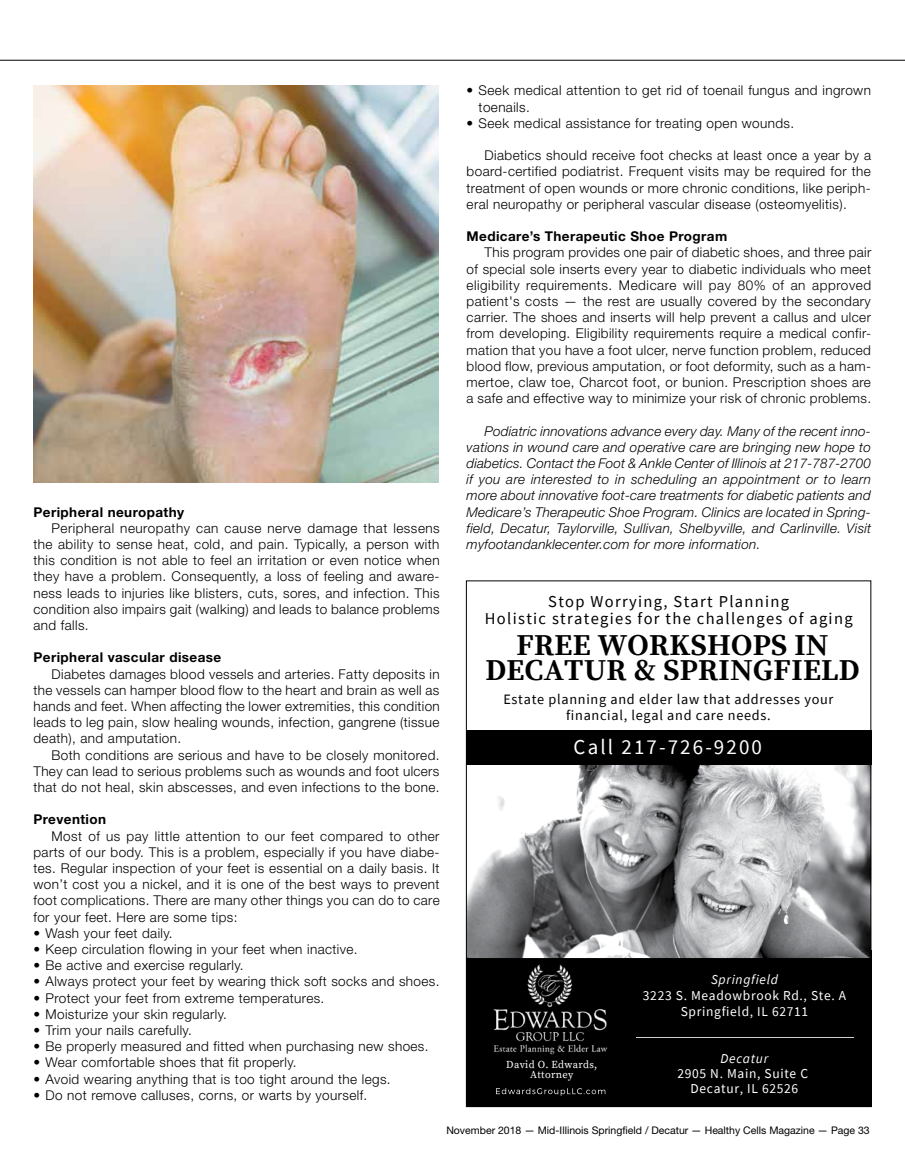
<style>
.page{position:relative;width:905px;height:1161px;background:#fff}
.page>*{position:absolute;margin:0;border:0;box-sizing:border-box;transform-origin:0 0}
.t1{font:700 30.3px/24.8px "Source Serif Pro";letter-spacing:.01em;color:#000;text-align:center}
.t2{font:21.15px "Source Sans Pro";letter-spacing:.1em;color:#fff}
.t3{font:16.65px/17px "Source Sans Pro";letter-spacing:.08em;color:#000;text-align:center}
.t4{font:14.4px/15.8px "Source Sans Pro";letter-spacing:.05em;color:#000;text-align:center}
.t5{font:13.65px/14.7px "Source Sans Pro";letter-spacing:.05em;color:#fff;text-align:center}
.t6{font:italic 13.65px "Source Sans Pro";letter-spacing:.05em;color:#fff}
.t7{font:300 13.5px/16.2px "Helvetica Neue LT Std";letter-spacing:.03em;color:#000;text-align:justify}
.t8{font:italic 300 13.5px/16.2px "Helvetica Neue LT Std";letter-spacing:.02em;color:#000;text-align:justify}
.t9{font:700 13.5px "Helvetica Neue LT Std";letter-spacing:.03em;color:#000}
.t10{font:10.65px/10.2px "Source Serif Pro";letter-spacing:.03em;color:#fff;text-align:center}
.t11{font:10.5px "Helvetica Neue LT Std";color:#000}
</style>
<div class="page">
<hr style="left:0;top:60px;width:904px;height:1px;background:#000">
<div style="left:466px;top:950px;width:405px;height:157px;background:#000"></div>
<svg style="left:496px;top:1088px;width:109px;height:8px"></svg>
<img style="left:468px;top:765px;width:401px;height:193px">
<div style="left:466px;top:730px;width:405px;height:35px;background:#000"></div>
<svg style="left:636px;top:1037px;width:217px;height:1px"></svg>
<img style="left:491px;top:957px;width:119px;height:98px">
<img style="left:34px;top:85px;width:404px;height:398px">
<p class="t9" style="left:33px;top:504px;width:152px">Peripheral neuropathy</p>
<p class="t7" style="left:33px;top:520px;width:408px;text-indent:18px">Peripheral neuropathy can cause nerve damage that lessens the ability to sense heat, cold, and pain. Typically, a person with this condition is not able to feel an irritation or even notice when they have a problem. Consequently, a loss of feeling and aware&shy;ness leads to injuries like blisters, cuts, sores, and infection. This condition also impairs gait (walking) and leads to balance problems and falls.</p>
<p class="t9" style="left:33px;top:649px;width:189px">Peripheral vascular disease</p>
<p class="t7" style="left:33px;top:666px;width:408px;text-indent:18px">Diabetes damages blood vessels and arteries. Fatty deposits in the vessels can hamper blood flow to the heart and brain as well as hands and feet. When affecting the lower extremities, this condition leads to leg pain, slow healing wounds, infection, gangrene (tissue death), and amputation.</p>
<p class="t7" style="left:33px;top:747px;width:407px;text-indent:18px">Both conditions are serious and have to be closely monitored.<br>They can lead to serious problems such as wounds and foot ulcers that do not heal, skin abscesses, and even infections to the bone.</p>
<p class="t9" style="left:33px;top:811px;width:74px">Prevention</p>
<p class="t7" style="left:33px;top:828px;width:407px;text-indent:18px">Most of us pay little attention to our feet compared to other parts of our body. This is a problem, especially if you have diabe&shy;tes. Regular inspection of your feet is essential on a daily basis. It won’t cost you a nickel, and it is one of the best ways to prevent foot complications. There are many other things you can do to care for your feet. Here are some tips:</p>
<p class="t7" style="left:33px;top:925px;width:141px">• Wash your feet daily.</p>
<p class="t7" style="left:33px;top:941px;width:326px">• Keep circulation flowing in your feet when inactive.</p>
<p class="t7" style="left:33px;top:957px;width:212px">• Be active and exercise regularly.</p>
<p class="t7" style="left:33px;top:973px;width:407px">• Always protect your feet by wearing thick soft socks and shoes.</p>
<p class="t7" style="left:33px;top:990px;width:292px">• Protect your feet from extreme temperatures.</p>
<p class="t7" style="left:33px;top:1006px;width:195px">• Moisturize your skin regularly.</p>
<p class="t7" style="left:33px;top:1022px;width:160px">• Trim your nails carefully.</p>
<p class="t7" style="left:33px;top:1038px;width:396px">• Be properly measured and fitted when purchasing new shoes.</p>
<p class="t7" style="left:33px;top:1054px;width:265px">• Wear comfortable shoes that fit properly.</p>
<p class="t7" style="left:33px;top:1071px;width:359px">• Avoid wearing anything that is too tight around the legs.</p>
<p class="t7" style="left:33px;top:1087px;width:335px">• Do not remove calluses, corns, or warts by yourself.</p>
<p class="t7" style="left:478px;top:82px;width:394px;text-indent:-12px">• Seek medical attention to get rid of toenail fungus and ingrown toenails.</p>
<p class="t7" style="left:466px;top:115px;width:329px">• Seek medical assistance for treating open wounds.</p>
<p class="t7" style="left:466px;top:147px;width:406px;text-indent:18px">Diabetics should receive foot checks at least once a year by a board-certified podiatrist. Frequent visits may be required for the treatment of open wounds or more chronic conditions, like periph&shy;eral neuropathy or peripheral vascular disease (osteomyelitis).</p>
<p class="t9" style="left:466px;top:228px;width:262px">Medicare’s Therapeutic Shoe Program</p>
<p class="t7" style="left:466px;top:244px;width:406px;text-indent:18px">This program provides one pair of diabetic shoes, and three pair of special sole inserts every year to diabetic individuals who meet eligibility requirements. Medicare will pay 80% of an approved patient's costs — the rest are usually covered by the secondary carrier. The shoes and inserts will help prevent a callus and ulcer from developing. Eligibility requirements require a medical confir&shy;mation that you have a foot ulcer, nerve function problem, reduced blood flow, previous amputation, or foot deformity, such as a ham&shy;mertoe, claw toe, Charcot foot, or bunion. Prescription shoes are a safe and effective way to minimize your risk of chronic problems.</p>
<p class="t8" style="left:466px;top:423px;width:406px;text-indent:18px">Podiatric innovations advance every day. Many of the recent inno&shy;vations in wound care and operative care are bringing new hope to diabetics. Contact the Foot &amp; Ankle Center of Illinois at 217-787-2700 if you are interested to in scheduling an appointment or to learn more about innovative foot-care treatments for diabetic patients and Medicare’s Therapeutic Shoe Program. Clinics are located in Spring&shy;field, Decatur, Taylorville, Sullivan, Shelbyville, and Carlinville. Visit myfootandanklecenter.com for more information.</p>
<p class="t3" style="left:485px;top:593px;width:369px">Stop Worrying, Start Planning<br>Holistic strategies for the challenges of aging</p>
<h1 class="t1" style="left:485px;top:634px;width:375px">FREE WORKSHOPS IN<br>DECATUR &amp; SPRINGFIELD</h1>
<p class="t4" style="left:503px;top:691px;width:331px">Estate planning and elder law that addresses your financial, legal and care needs.</p>
<h2 class="t2" style="left:573px;top:734px;width:190px">Call 217-726-9200</h2>
<p class="t10" style="left:506px;top:1060px;width:93px">David O. Edwards,<br>Attorney</p>
<p class="t6" style="left:711px;top:971px;width:68px">Springfield</p>
<p class="t5" style="left:643px;top:988px;width:205px;line-height:15.8px">3223 S. Meadowbrook Rd., Ste. A<br>Springfield, IL 62711</p>
<p class="t6" style="left:720px;top:1050px;width:49px">Decatur</p>
<p class="t5" style="left:677px;top:1066px;width:132px">2905 N. Main, Suite C<br>Decatur, IL 62526</p>
<p class="t11" style="left:446px;top:1124px;width:425px">November 2018 — Mid-Illinois Springfield / Decatur — Healthy Cells Magazine — Page 33</p>
</div>
